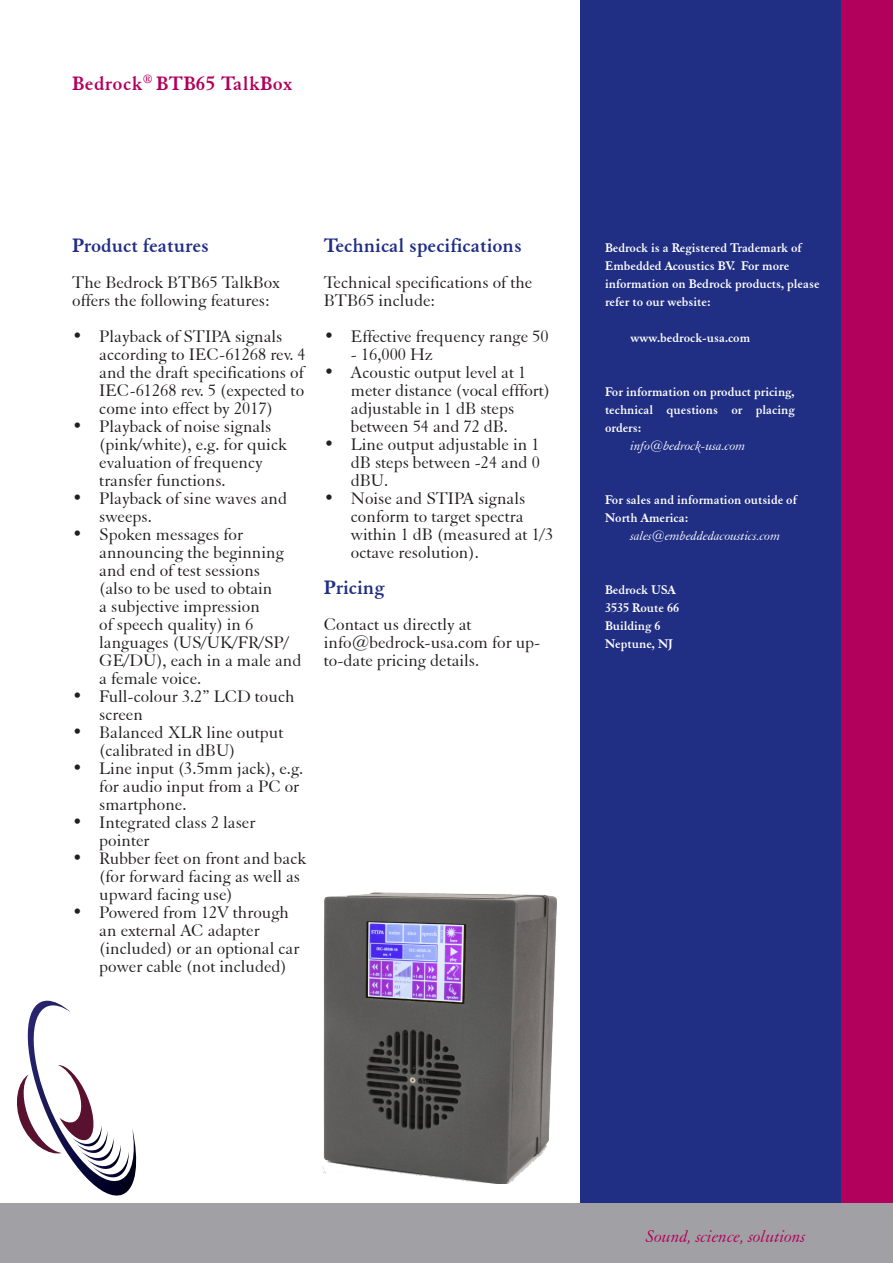
<style>
.page{position:relative;width:893px;height:1263px;background:#fff}
.page>*{position:absolute;margin:0;border:0;box-sizing:border-box;transform-origin:0 0}
.t1{font:700 21px "Elegant Garamond BT";color:#202e84}
.t2{font:700 21px "Elegant Garamond BT";letter-spacing:.025em;color:#b1015c}
.t3{font:18px/18px "Elegant Garamond BT";color:#231f20}
.t4{font:italic 18px "Elegant Garamond BT";color:#b1015c}
.t5{font:700 13.5px/18px "Elegant Garamond BT";color:#fff}
.t6{font:italic 13.5px "Elegant Garamond BT";color:#fff}
</style>
<div class="page">
<div style="left:580px;top:0;width:311px;height:1263px;background:#202e84"></div>
<div style="left:841px;top:0;width:52px;height:1263px;background:#b1015c"></div>
<div style="left:0;top:1204px;width:893px;height:59px;background:#a1a1a5"></div>
<svg style="left:16px;top:1001px;width:121px;height:195px"></svg>
<img style="left:322px;top:892px;width:235px;height:292px">
<p class="t2" style="left:72px;top:71px;width:221px">Bedrock<sup>®</sup> BTB65 TalkBox</p>
<p class="t1" style="left:72px;top:233px;width:138px">Product features</p>
<p class="t3" style="left:72px;top:273px;width:209px">The Bedrock BTB65 TalkBox offers the following features:</p>
<p class="t3" style="left:99px;top:327px;width:208px;text-indent:-27px">• Playback of STIPA signals according to IEC-61268 rev. 4 and the draft specifications of<br>IEC-61268 rev. 5 (expected to come into effect by 2017)</p>
<p class="t3" style="left:99px;top:417px;width:189px;text-indent:-27px">• Playback of noise signals (pink/white), e.g. for quick evaluation of frequency transfer functions.</p>
<p class="t3" style="left:99px;top:489px;width:189px;text-indent:-27px">• Playback of sine waves and sweeps.</p>
<p class="t3" style="left:99px;top:525px;width:204px;text-indent:-27px">• Spoken messages for announcing the beginning and end of test sessions<br>(also to be used to obtain<br>a subjective impression<br>of speech quality) in 6 languages (US/UK/FR/SP/<br>GE/DU), each in a male and a female voice.</p>
<p class="t3" style="left:99px;top:687px;width:197px;text-indent:-27px">• Full-colour 3.2” LCD touch screen</p>
<p class="t3" style="left:99px;top:723px;width:186px;text-indent:-27px">• Balanced XLR line output (calibrated in dBU)</p>
<p class="t3" style="left:99px;top:759px;width:206px;text-indent:-27px">• Line input (3.5mm jack), e.g. for audio input from a PC or smartphone.</p>
<p class="t3" style="left:99px;top:813px;width:158px;text-indent:-27px">• Integrated class 2 laser pointer</p>
<p class="t3" style="left:99px;top:849px;width:208px;text-indent:-27px">• Rubber feet on front and back (for forward facing as well as upward facing use)</p>
<p class="t3" style="left:99px;top:903px;width:202px;text-indent:-27px">• Powered from 12V through an external AC adapter (included) or an optional car power cable (not included)</p>
<p class="t1" style="left:324px;top:233px;width:199px">Technical specifications</p>
<p class="t3" style="left:324px;top:273px;width:210px">Technical specifications of the<br>BTB65 include:</p>
<p class="t3" style="left:324px;top:327px;width:226px">• Effective frequency range 50</p>
<p class="t3" style="left:351px;top:345px;width:84px">- 16,000 Hz</p>
<p class="t3" style="left:351px;top:363px;width:201px;text-indent:-27px">• Acoustic output level at 1 meter distance (vocal efffort) adjustable in 1 dB steps between 54 and 72 dB.</p>
<p class="t3" style="left:351px;top:435px;width:190px;text-align:justify;text-indent:-27px">• Line output adjustable in 1 dB steps between -24 and 0 dBU.</p>
<p class="t3" style="left:351px;top:489px;width:204px;text-indent:-27px">• Noise and STIPA signals conform to target spectra within 1 dB (measured at 1/3 octave resolution).</p>
<p class="t1" style="left:324px;top:575px;width:62px">Pricing</p>
<p class="t3" style="left:324px;top:615px;width:218px">Contact us directly at info@bedrock-usa.com for up&shy;to-date pricing details.</p>
<p class="t5" style="left:605px;top:238px;width:216px">Bedrock is a Registered Trademark of<br>Embedded Acoustics BV. For more information on Bedrock products, please refer to our website:</p>
<p class="t5" style="left:630px;top:328px;width:121px">www.bedrock-usa.com</p>
<p class="t5" style="left:605px;top:382px;width:191px;text-align:justify">For information on product pricing, technical questions or placing orders:</p>
<p class="t6" style="left:630px;top:438px;width:117px">info@bedrock-usa.com</p>
<p class="t5" style="left:605px;top:490px;width:193px">For sales and information outside of<br>North America:</p>
<p class="t6" style="left:630px;top:528px;width:151px">sales@embeddedacoustics.com</p>
<p class="t5" style="left:605px;top:580px;width:76px">Bedrock USA<br>3535 Route 66<br>Building 6<br>Neptune, NJ</p>
<p class="t4" style="left:646px;top:1226px;width:161px">Sound, science, solutions</p>
</div>
